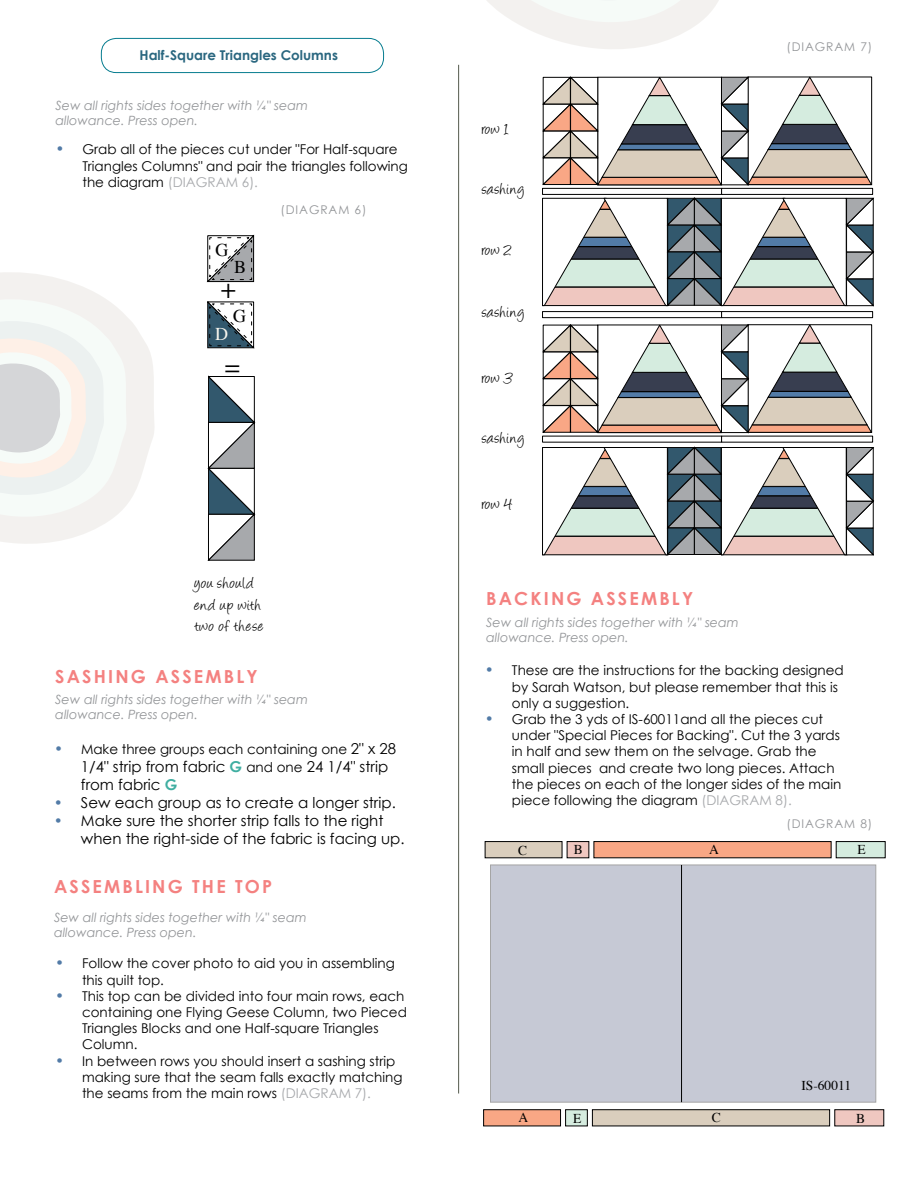
<style>
.page{position:relative;width:918px;height:1188px;background:#fff}
.page>*{position:absolute;margin:0;border:0;box-sizing:border-box;transform-origin:0 0}
.t1{font:26.7px "Myriad Pro";color:#000}
.t2{font:18px/21.6px "Angelina";letter-spacing:.04em;color:#000}
.t3{font:700 18px "Century Gothic";letter-spacing:.12em;color:#f48180}
.t4{font:18px "Times";color:#000}
.t5{font:18px "Times";color:#f7f5ed}
.t6{font:15px/18px "Century Gothic";color:#000}
.t7{font:13.5px/16.2px "Century Gothic";color:#000}
.t8{font:700 13.5px "Century Gothic";color:#2a6780}
.t9{font:13.5px "Times";color:#000}
.t10{font:italic 12.75px/15.3px "Century Gothic";color:#939598}
.t11{font:12px "Century Gothic";letter-spacing:.075em;color:#939598}
.s1{font-size:15px;color:#527ba7}
.s2{color:#a7a9ac}
.s3{font-size:15px}
.s4{font-weight:700;color:#3faea1}
.s5{font-size:13.5px}
.s6{color:#527ba7}
</style>
<div class="page">
<div style="left:101px;top:38px;width:283px;height:35px;border:1px solid #067c8f;border-radius:15px"></div>
<hr style="left:458px;top:65px;width:1px;height:1029px;background:#555a4e">
<svg style="left:207px;top:301px;width:47px;height:47px"></svg>
<svg style="left:207px;top:235px;width:48px;height:47px"></svg>
<svg style="left:208px;top:376px;width:47px;height:185px"></svg>
<svg style="left:542px;top:76px;width:330px;height:110px"></svg>
<svg style="left:542px;top:324px;width:330px;height:109px"></svg>
<svg style="left:542px;top:197px;width:332px;height:109px"></svg>
<svg style="left:542px;top:447px;width:332px;height:109px"></svg>
<div style="left:542px;top:188px;width:180px;height:7px;background:#fff;border:1px solid #000"></div>
<div style="left:721px;top:188px;width:152px;height:7px;background:#fff;border:1px solid #000"></div>
<div style="left:542px;top:311px;width:180px;height:7px;background:#fff;border:1px solid #000"></div>
<div style="left:721px;top:311px;width:152px;height:7px;background:#fff;border:1px solid #000"></div>
<svg style="left:542px;top:436px;width:179px;height:6px"></svg>
<svg style="left:721px;top:436px;width:152px;height:6px"></svg>
<div style="left:490px;top:865px;width:386px;height:237px;background:#c6c9d5"></div>
<div style="left:835px;top:1110px;width:49px;height:16px;background:#efc7c0"></div>
<div style="left:592px;top:1110px;width:238px;height:16px;background:#dacebd"></div>
<div style="left:565px;top:1110px;width:23px;height:16px;background:#d5ecdf;border:1px solid #000"></div>
<div style="left:483px;top:1110px;width:78px;height:16px;background:#f9a785"></div>
<div style="left:836px;top:841px;width:49px;height:17px;background:#d5ecdf;border:1px solid #000"></div>
<div style="left:594px;top:841px;width:237px;height:17px;background:#f9a785;border:1px solid #000"></div>
<div style="left:567px;top:841px;width:22px;height:17px;background:#efc7c0;border:1px solid #000"></div>
<div style="left:485px;top:841px;width:77px;height:17px;background:#dacebd;border:1px solid #000"></div>
<hr style="left:681px;top:865px;width:1px;height:237px;background:#000">
<svg style="left:0;top:272px;width:154px;height:272px"></svg>
<svg style="left:487px;top:0;width:232px;height:49px"></svg>
<p class="t8" style="left:140px;top:47px;width:200px">Half-Square Triangles Columns</p>
<p class="t10" style="left:55px;top:97px;width:254px">Sew all rights sides together with ¼" seam allowance. Press open.</p>
<p class="t7" style="left:82px;top:141px;width:327px;text-indent:-27px"><span class="s1">•</span> Grab all of the pieces cut under "For Half-square<br>Triangles Columns" and pair the triangles following the diagram <span class="s2">(DIAGRAM 6).</span></p>
<h2 class="t4" style="left:215px;top:233px;width:14px">G</h2>
<h2 class="t4" style="left:234px;top:250px;width:14px">B</h2>
<h1 class="t1" style="left:221px;top:273px;width:17px">+</h1>
<h2 class="t4" style="left:233px;top:300px;width:14px">G</h2>
<h2 class="t5" style="left:215px;top:317px;width:14px">D</h2>
<h1 class="t1" style="left:224px;top:350px;width:17px">=</h1>
<p class="t11" style="left:280px;top:202px;width:88px">(DIAGRAM 6)</p>
<h2 class="t2" style="left:194px;top:574px;width:71px">you should end up with two of these</h2>
<h2 class="t3" style="left:55px;top:665px;width:204px">SASHING ASSEMBLY</h2>
<p class="t10" style="left:55px;top:691px;width:254px">Sew all rights sides together with ¼" seam allowance. Press open.</p>
<p class="t7" style="left:54px;top:740px;width:343px"><span class="s1">•</span> Make three groups each containing one <span class="s3">2" x 28</span></p>
<p class="t6" style="left:81px;top:757px;width:309px">1/4" strip from fabric <span class="s4">G</span> <span class="s5">and one</span> 24 1/4" strip from fabric <span class="s4">G</span></p>
<p class="t6" style="left:54px;top:793px;width:343px"><span class="s6">•</span> Sew each group as to create a longer strip.</p>
<p class="t6" style="left:81px;top:811px;width:325px;text-indent:-27px"><span class="s6">•</span> Make sure the shorter strip falls to the right when the right-side of the fabric is facing up.</p>
<h2 class="t3" style="left:54px;top:875px;width:220px">ASSEMBLING THE TOP</h2>
<p class="t10" style="left:54px;top:910px;width:254px">Sew all rights sides together with ¼" seam allowance. Press open.</p>
<p class="t7" style="left:82px;top:955px;width:314px;text-indent:-27px"><span class="s1">•</span> Follow the cover photo to aid you in assembling this quilt top.</p>
<p class="t7" style="left:82px;top:988px;width:326px;text-indent:-27px"><span class="s1">•</span> This top can be divided into four main rows, each containing one Flying Geese Column, two Pieced Triangles Blocks and one Half-square Triangles Column.</p>
<p class="t7" style="left:82px;top:1052px;width:322px;text-indent:-27px"><span class="s1">•</span> In between rows you should insert a sashing strip making sure that the seam falls exactly matching the seams from the main rows <span class="s2">(DIAGRAM 7).</span></p>
<h2 class="t2" style="left:482px;top:120px;width:29px">row 1</h2>
<h2 class="t2" style="left:482px;top:180px;width:44px">sashing</h2>
<h2 class="t2" style="left:482px;top:241px;width:32px">row 2</h2>
<h2 class="t2" style="left:482px;top:302px;width:44px">sashing</h2>
<h2 class="t2" style="left:482px;top:369px;width:32px">row 3</h2>
<h2 class="t2" style="left:482px;top:429px;width:44px">sashing</h2>
<h2 class="t2" style="left:482px;top:495px;width:32px">row 4</h2>
<h2 class="t3" style="left:486px;top:587px;width:208px">BACKING ASSEMBLY</h2>
<p class="t10" style="left:486px;top:614px;width:254px">Sew all rights sides together with ¼" seam allowance. Press open.</p>
<p class="t11" style="left:786px;top:39px;width:88px">(DIAGRAM 7)</p>
<p class="t7" style="left:512px;top:662px;width:333px;text-indent:-27px"><span class="s1">•</span> These are the instructions for the backing designed by Sarah Watson, but please remember that this is only a suggestion.</p>
<p class="t7" style="left:512px;top:711px;width:331px;text-indent:-27px"><span class="s1">•</span> Grab the 3 yds of IS-60011and all the pieces cut under "Special Pieces for Backing". Cut the 3 yards in half and sew them on the selvage. Grab the small pieces and create two long pieces. Attach the pieces on each of the longer sides of the main piece following the diagram <span class="s2">(DIAGRAM 8).</span></p>
<p class="t11" style="left:786px;top:816px;width:88px">(DIAGRAM 8)</p>
<p class="t9" style="left:518px;top:837px;width:11px">C</p>
<p class="t9" style="left:574px;top:837px;width:11px">B</p>
<p class="t9" style="left:709px;top:837px;width:11px">A</p>
<p class="t9" style="left:857px;top:837px;width:10px">E</p>
<p class="t9" style="left:801px;top:1073px;width:51px">IS-60011</p>
<p class="t9" style="left:518px;top:1105px;width:11px">A</p>
<p class="t9" style="left:573px;top:1106px;width:10px">E</p>
<p class="t9" style="left:712px;top:1105px;width:11px">C</p>
<p class="t9" style="left:856px;top:1106px;width:11px">B</p>
</div>
